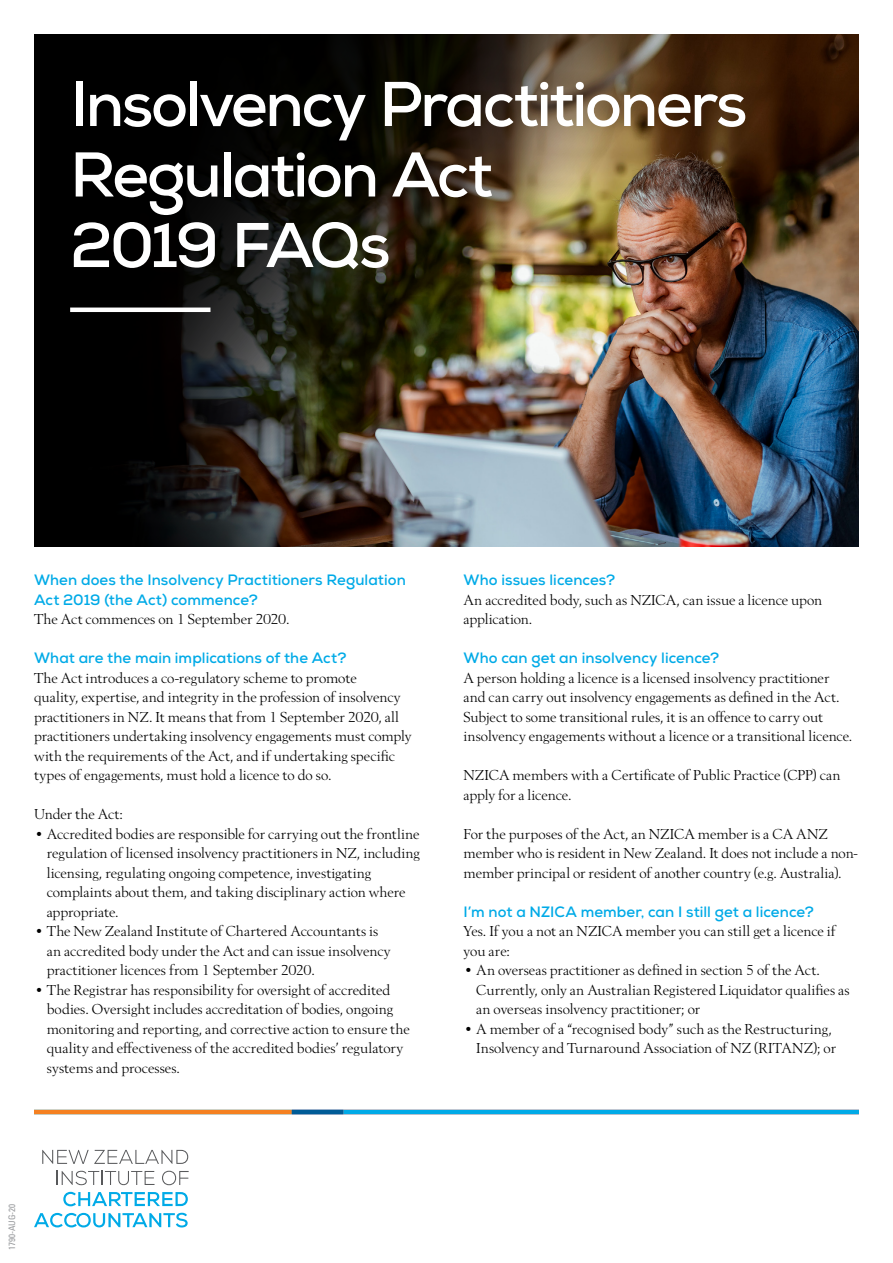
<style>
.page{position:relative;width:893px;height:1263px;background:#fff}
.page>*{position:absolute;margin:0;border:0;box-sizing:border-box;transform-origin:0 0}
.t1{font:700 63px/70.5px "Nexa";letter-spacing:-.04em;color:#fff}
.t2{font:15px/19.5px "Berling";color:#000}
.t3{font:700 15px/19.5px "Nexa";letter-spacing:.005em;color:#00aae7}
.t4{font:condensed 9px "Univers LT Pro";letter-spacing:-.01em;color:#97999c}
</style>
<div class="page">
<img style="left:704px;top:34px;width:155px;height:512px">
<img style="left:34px;top:34px;width:670px;height:512px">
<hr style="left:70px;top:308px;width:140px;height:4px;background:#fff">
<hr style="left:34px;top:1110px;width:258px;height:4px;background:#f58021">
<hr style="left:292px;top:1110px;width:51px;height:4px;background:#005c97">
<hr style="left:343px;top:1110px;width:516px;height:4px;background:#00aae7">
<svg style="left:42px;top:1150px;width:146px;height:14px"></svg>
<svg style="left:57px;top:1171px;width:132px;height:35px"></svg>
<svg style="left:34px;top:1213px;width:154px;height:14px"></svg>
<h1 class="t1" style="left:70px;top:69px;width:679px">Insolvency Practitioners<br>Regulation Act<br>2019 FAQs</h1>
<p class="t3" style="left:34px;top:570px;width:373px">When does the Insolvency Practitioners Regulation<br>Act 2019 (the Act) commence?</p>
<p class="t2" style="left:34px;top:610px;width:257px">The Act commences on 1 September 2020.</p>
<p class="t3" style="left:34px;top:648px;width:314px">What are the main implications of the Act?</p>
<p class="t2" style="left:34px;top:668px;width:379px">The Act introduces a co-regulatory scheme to promote<br>quality, expertise, and integrity in the profession of insolvency practitioners in NZ. It means that from 1 September 2020, all practitioners undertaking insolvency engagements must comply with the requirements of the Act, and if undertaking specific types of engagements, must hold a licence to do so.</p>
<p class="t2" style="left:34px;top:805px;width:91px">Under the Act:</p>
<p class="t2" style="left:47px;top:824px;width:375px;text-indent:-13px">• Accredited bodies are responsible for carrying out the frontline regulation of licensed insolvency practitioners in NZ, including licensing, regulating ongoing competence, investigating complaints about them, and taking disciplinary action where appropriate.</p>
<p class="t2" style="left:47px;top:922px;width:345px;text-indent:-13px">• The New Zealand Institute of Chartered Accountants is an accredited body under the Act and can issue insolvency practitioner licences from 1 September 2020.</p>
<p class="t2" style="left:47px;top:980px;width:364px;text-indent:-13px">• The Registrar has responsibility for oversight of accredited bodies. Oversight includes accreditation of bodies, ongoing monitoring and reporting, and corrective action to ensure the quality and effectiveness of the accredited bodies’ regulatory systems and processes.</p>
<p class="t3" style="left:463px;top:570px;width:153px">Who issues licences?</p>
<p class="t2" style="left:463px;top:590px;width:360px">An accredited body, such as NZICA, can issue a licence upon application.</p>
<p class="t3" style="left:463px;top:648px;width:257px">Who can get an insolvency licence?</p>
<p class="t2" style="left:463px;top:668px;width:390px">A person holding a licence is a licensed insolvency practitioner and can carry out insolvency engagements as defined in the Act.<br>Subject to some transitional rules, it is an offence to carry out insolvency engagements without a licence or a transitional licence.</p>
<p class="t2" style="left:463px;top:766px;width:379px">NZICA members with a Certificate of Public Practice (CPP) can apply for a licence.</p>
<p class="t2" style="left:463px;top:824px;width:396px">For the purposes of the Act, an NZICA member is a CA ANZ member who is resident in New Zealand. It does not include a non&shy;member principal or resident of another country (e.g. Australia).</p>
<p class="t3" style="left:463px;top:902px;width:352px">I’m not a NZICA member, can I still get a licence?</p>
<p class="t2" style="left:463px;top:922px;width:374px">Yes. If you a not an NZICA member you can still get a licence if you are:</p>
<p class="t2" style="left:476px;top:961px;width:375px;text-indent:-13px">• An overseas practitioner as defined in section 5 of the Act.<br>Currently, only an Australian Registered Liquidator qualifies as an overseas insolvency practitioner; or</p>
<p class="t2" style="left:463px;top:1019px;width:374px;text-align:right">• A member of a “recognised body” such as the Restructuring,<br>Insolvency and Turnaround Association of NZ (RITANZ); or</p>
<p class="t4" style="left:6px;top:1249px;width:47px;rotate:-90deg">1790-AUG-20</p>
</div>
